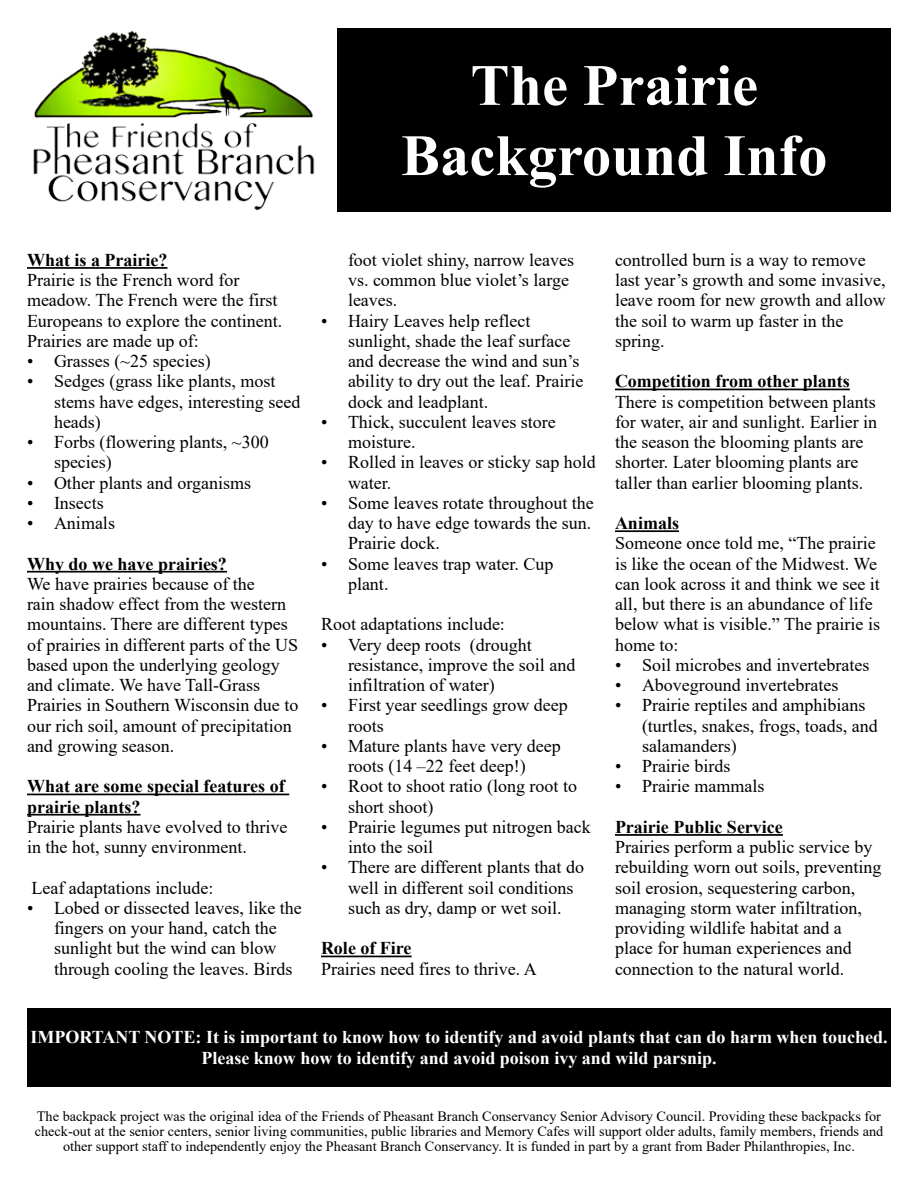
<style>
.page{position:relative;width:918px;height:1188px;background:#fff}
.page>*{position:absolute;margin:0;border:0;box-sizing:border-box;transform-origin:0 0}
.t1{font:700 58.5px/70.2px "Times New Roman";color:#fff;text-align:center}
.t2{font:18px/20.2px "Times New Roman";color:#000}
.t3{font:700 18px/21.6px "Times New Roman";color:#fff;text-align:center}
.t4{font:700 18px/20.2px "Times New Roman";color:#000}
.t5{font:14.25px/15px "Times New Roman";color:#000;text-align:center}
</style>
<div class="page">
<img style="left:33px;top:30px;width:282px;height:181px">
<div style="left:338px;top:28px;width:553px;height:184px;background:#000"></div>
<div style="left:27px;top:1008px;width:864px;height:78px;background:#000"></div>
<hr style="left:27px;top:267px;width:140px;height:2px;background:#000">
<hr style="left:27px;top:571px;width:200px;height:2px;background:#000">
<hr style="left:27px;top:794px;width:262px;height:1px;background:#000">
<hr style="left:27px;top:814px;width:114px;height:2px;background:#000">
<hr style="left:321px;top:956px;width:91px;height:1px;background:#000">
<hr style="left:615px;top:389px;width:235px;height:1px;background:#000">
<hr style="left:615px;top:530px;width:64px;height:2px;background:#000">
<hr style="left:615px;top:834px;width:168px;height:2px;background:#000">
<h1 class="t1" style="left:401px;top:48px;width:428px">The Prairie<br>Background Info</h1>
<p class="t4" style="left:27px;top:249px;width:142px">What is a Prairie?</p>
<p class="t2" style="left:27px;top:270px;width:214px">Prairie is the French word for</p>
<p class="t2" style="left:27px;top:290px;width:252px">meadow. The French were the first</p>
<p class="t2" style="left:27px;top:310px;width:257px">Europeans to explore the continent.</p>
<p class="t2" style="left:27px;top:330px;width:173px">Prairies are made up of:</p>
<p class="t2" style="left:54px;top:351px;width:158px">Grasses (~25 species)</p>
<p class="t2" style="left:54px;top:371px;width:223px">Sedges (grass like plants, most</p>
<p class="t2" style="left:54px;top:391px;width:248px">stems have edges, interesting seed</p>
<p class="t2" style="left:54px;top:411px;width:48px">heads)</p>
<p class="t2" style="left:54px;top:432px;width:216px">Forbs (flowering plants, ~300</p>
<p class="t2" style="left:54px;top:452px;width:59px">species)</p>
<p class="t2" style="left:54px;top:472px;width:199px">Other plants and organisms</p>
<p class="t2" style="left:54px;top:492px;width:51px">Insects</p>
<p class="t2" style="left:54px;top:513px;width:63px">Animals</p>
<p class="t4" style="left:27px;top:553px;width:201px">Why do we have prairies?</p>
<p class="t2" style="left:27px;top:573px;width:273px">We have prairies because of the<br>rain shadow effect from the western mountains. There are different types of prairies in different parts of the US based upon the underlying geology and climate. We have Tall-Grass Prairies in Southern Wisconsin due to our rich soil, amount of precipitation and growing season.</p>
<p class="t4" style="left:27px;top:776px;width:259px">What are some special features of prairie plants?</p>
<p class="t2" style="left:27px;top:816px;width:262px">Prairie plants have evolved to thrive in the hot, sunny environment.</p>
<p class="t2" style="left:54px;top:877px;width:249px;text-indent:-22px">Leaf adaptations include:<br>Lobed or dissected leaves, like the fingers on your hand, catch the sunlight but the wind can blow through cooling the leaves. Birds</p>
<p class="t2" style="left:27px;top:351px;width:8px">• •</p>
<p class="t2" style="left:27px;top:432px;width:8px">•</p>
<p class="t2" style="left:27px;top:472px;width:8px;text-align:justify">• • •</p>
<p class="t2" style="left:27px;top:897px;width:8px">•</p>
<p class="t2" style="left:348px;top:249px;width:249px">foot violet shiny, narrow leaves vs. common blue violet’s large leaves.<br>Hairy Leaves help reflect sunlight, shade the leaf surface and decrease the wind and sun’s ability to dry out the leaf. Prairie dock and leadplant.<br>Thick, succulent leaves store moisture.<br>Rolled in leaves or sticky sap hold water.<br>Some leaves rotate throughout the day to have edge towards the sun.<br>Prairie dock.<br>Some leaves trap water. Cup plant.</p>
<p class="t2" style="left:348px;top:614px;width:244px;text-indent:-27px">Root adaptations include:<br>Very deep roots (drought resistance, improve the soil and infiltration of water)<br>First year seedlings grow deep roots<br>Mature plants have very deep roots (14 –22 feet deep!)<br>Root to shoot ratio (long root to short shoot)<br>Prairie legumes put nitrogen back into the soil<br>There are different plants that do well in different soil conditions such as dry, damp or wet soil.</p>
<p class="t4" style="left:321px;top:938px;width:92px">Role of Fire</p>
<p class="t2" style="left:321px;top:958px;width:217px">Prairies need fires to thrive. A</p>
<p class="t2" style="left:321px;top:310px;width:8px">•</p>
<p class="t2" style="left:321px;top:411px;width:8px">•</p>
<p class="t2" style="left:321px;top:452px;width:8px">•</p>
<p class="t2" style="left:321px;top:492px;width:8px">•</p>
<p class="t2" style="left:321px;top:553px;width:8px">•</p>
<p class="t2" style="left:321px;top:634px;width:8px">•</p>
<p class="t2" style="left:321px;top:695px;width:8px">•</p>
<p class="t2" style="left:321px;top:735px;width:8px">•</p>
<p class="t2" style="left:321px;top:776px;width:8px">•</p>
<p class="t2" style="left:321px;top:816px;width:8px">•</p>
<p class="t2" style="left:321px;top:857px;width:8px">•</p>
<p class="t2" style="left:615px;top:249px;width:272px">controlled burn is a way to remove last year’s growth and some invasive, leave room for new growth and allow the soil to warm up faster in the spring.</p>
<p class="t4" style="left:615px;top:371px;width:236px">Competition from other plants</p>
<p class="t2" style="left:615px;top:391px;width:264px">There is competition between plants for water, air and sunlight. Earlier in the season the blooming plants are shorter. Later blooming plants are taller than earlier blooming plants.</p>
<p class="t4" style="left:615px;top:513px;width:66px">Animals</p>
<p class="t2" style="left:615px;top:533px;width:267px">Someone once told me, “The prairie is like the ocean of the Midwest. We can look across it and think we see it all, but there is an abundance of life below what is visible.” The prairie is home to:</p>
<p class="t2" style="left:642px;top:654px;width:237px">Soil microbes and invertebrates<br>Aboveground invertebrates<br>Prairie reptiles and amphibians (turtles, snakes, frogs, toads, and salamanders)<br>Prairie birds<br>Prairie mammals</p>
<p class="t4" style="left:615px;top:816px;width:169px">Prairie Public Service</p>
<p class="t2" style="left:615px;top:837px;width:268px">Prairies perform a public service by rebuilding worn out soils, preventing soil erosion, sequestering carbon, managing storm water infiltration, providing wildlife habitat and a place for human experiences and connection to the natural world.</p>
<p class="t2" style="left:615px;top:654px;width:8px;text-align:justify">• • •</p>
<p class="t2" style="left:615px;top:756px;width:8px">• •</p>
<p class="t3" style="left:30px;top:1025px;width:859px">IMPORTANT NOTE: It is important to know how to identify and avoid plants that can do harm when touched.<br>Please know how to identify and avoid poison ivy and wild parsnip.</p>
<p class="t5" style="left:35px;top:1109px;width:850px">The backpack project was the original idea of the Friends of Pheasant Branch Conservancy Senior Advisory Council. Providing these backpacks for check-out at the senior centers, senior living communities, public libraries and Memory Cafes will support older adults, family members, friends and other support staff to independently enjoy the Pheasant Branch Conservancy. It is funded in part by a grant from Bader Philanthropies, Inc.</p>
</div>
